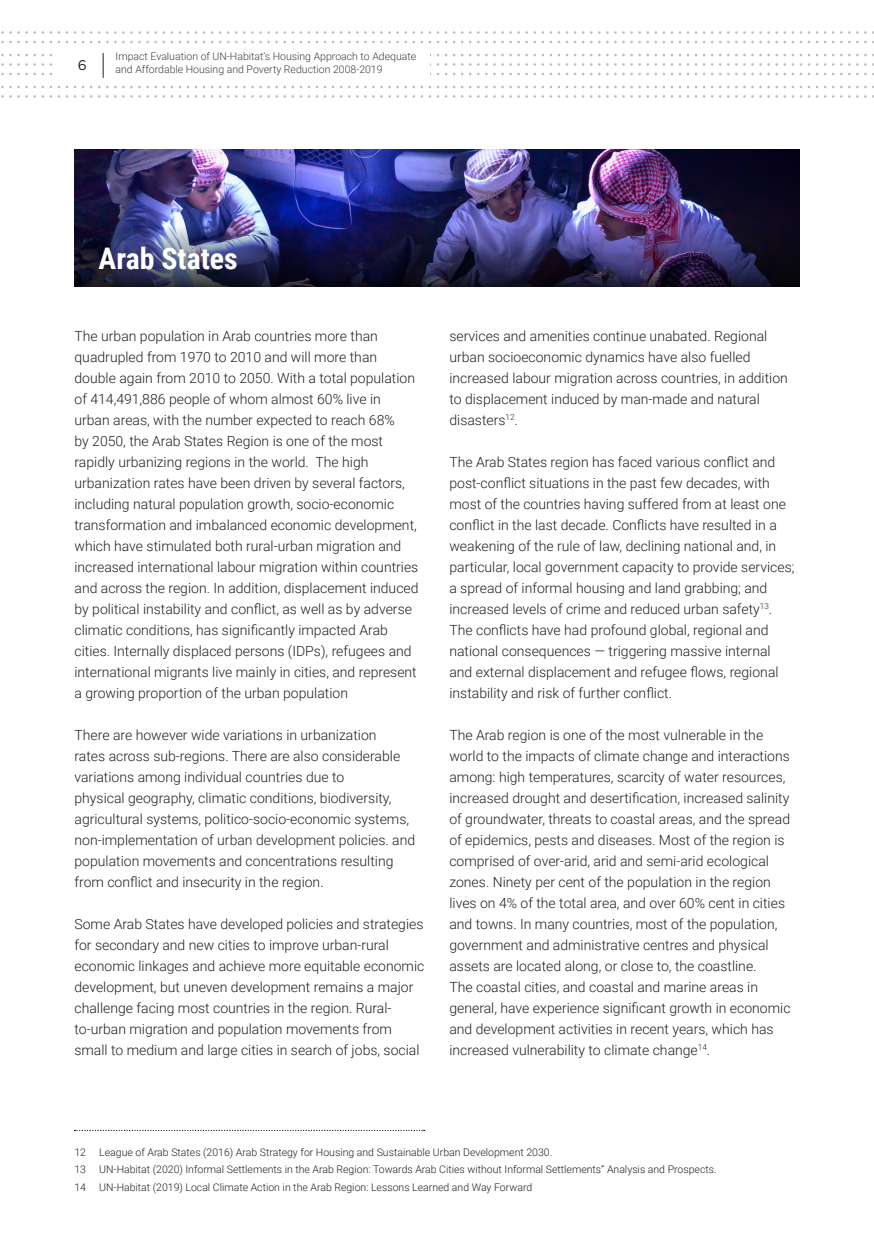
<style>
.page{position:relative;width:874px;height:1241px;background:#fff}
.page>*{position:absolute;margin:0;border:0;box-sizing:border-box;transform-origin:0 0}
.Head_04{font:700 29.75px "Roboto Condensed";color:#fff}
.t1{font:300 14px/21px "Roboto";color:#231f20}
.t2{font:14px "Gotham";color:#231f20}
.Footnote_text{font:300 10.5px "Roboto";color:#231f20}
.t3{font:300 10.5px/12.6px "Roboto";color:#3e3e3f}
</style>
<div class="page">
<svg style="left:1px;top:31px;width:873px;height:3px"></svg>
<svg style="left:1px;top:41px;width:873px;height:2px"></svg>
<svg style="left:1px;top:86px;width:873px;height:2px"></svg>
<svg style="left:1px;top:95px;width:873px;height:3px"></svg>
<svg style="left:1px;top:53px;width:873px;height:25px"></svg>
<img style="left:74px;top:149px;width:725px;height:55px">
<img style="left:74px;top:204px;width:725px;height:82px">
<svg style="left:74px;top:1129px;width:350px;height:1px"></svg>
<p class="t2" style="left:78px;top:56px;width:11px">6</p>
<p class="t3" style="left:115px;top:50px;width:302px">Impact Evaluation of UN-Habitat’s Housing Approach to Adequate and Affordable Housing and Poverty Reduction 2008-2019</p>
<p class="Head_04" style="left:99px;top:238px;width:140px">Arab States</p>
<p class="t1" style="left:74px;top:324px;width:345px">The urban population in Arab countries more than quadrupled from 1970 to 2010 and will more than double again from 2010 to 2050. With a total population of 414,491,886 people of whom almost 60% live in urban areas, with the number expected to reach 68%<br>by 2050, the Arab States Region is one of the most rapidly urbanizing regions in the world. The high urbanization rates have been driven by several factors, including natural population growth, socio-economic transformation and imbalanced economic development, which have stimulated both rural-urban migration and increased international labour migration within countries and across the region. In addition, displacement induced by political instability and conflict, as well as by adverse climatic conditions, has significantly impacted Arab cities. Internally displaced persons (IDPs), refugees and international migrants live mainly in cities, and represent a growing proportion of the urban population</p>
<p class="t1" style="left:74px;top:723px;width:342px">There are however wide variations in urbanization<br>rates across sub-regions. There are also considerable variations among individual countries due to<br>physical geography, climatic conditions, biodiversity, agricultural systems, politico-socio-economic systems, non‑implementation of urban development policies. and population movements and concentrations resulting from conflict and insecurity in the region.</p>
<p class="t1" style="left:74px;top:912px;width:351px">Some Arab States have developed policies and strategies for secondary and new cities to improve urban-rural economic linkages and achieve more equitable economic development, but uneven development remains a major challenge facing most countries in the region. Rural&shy;to-urban migration and population movements from small to medium and large cities in search of jobs, social</p>
<p class="t1" style="left:449px;top:324px;width:340px">services and amenities continue unabated. Regional urban socioeconomic dynamics have also fuelled increased labour migration across countries, in addition to displacement induced by man-made and natural disasters<sup>12</sup>.</p>
<p class="t1" style="left:449px;top:450px;width:346px">The Arab States region has faced various conflict and post-conflict situations in the past few decades, with most of the countries having suffered from at least one conflict in the last decade. Conflicts have resulted in a weakening of the rule of law, declining national and, in particular, local government capacity to provide services; a spread of informal housing and land grabbing; and increased levels of crime and reduced urban safety<sup>13</sup>.<br>The conflicts have had profound global, regional and national consequences — triggering massive internal and external displacement and refugee flows, regional instability and risk of further conflict.</p>
<p class="t1" style="left:449px;top:723px;width:342px">The Arab region is one of the most vulnerable in the world to the impacts of climate change and interactions among: high temperatures, scarcity of water resources, increased drought and desertification, increased salinity of groundwater, threats to coastal areas, and the spread of epidemics, pests and diseases. Most of the region is comprised of over-arid, arid and semi-arid ecological zones. Ninety per cent of the population in the region lives on 4% of the total area, and over 60% cent in cities and towns. In many countries, most of the population, government and administrative centres and physical assets are located along, or close to, the coastline.<br>The coastal cities, and coastal and marine areas in general, have experience significant growth in economic and development activities in recent years, which has increased vulnerability to climate change<sup>14</sup>.</p>
<p class="Footnote_text" style="left:74px;top:1144px;width:13px">12</p>
<p class="Footnote_text" style="left:99px;top:1144px;width:454px">League of Arab States (2016) Arab Strategy for Housing and Sustainable Urban Development 2030.</p>
<p class="Footnote_text" style="left:74px;top:1161px;width:13px">13</p>
<p class="Footnote_text" style="left:99px;top:1161px;width:618px">UN-Habitat (2020) Informal Settlements in the Arab Region: Towards Arab Cities without Informal Settlements” Analysis and Prospects.</p>
<p class="Footnote_text" style="left:74px;top:1179px;width:13px">14</p>
<p class="Footnote_text" style="left:99px;top:1179px;width:434px">UN-Habitat (2019) Local Climate Action in the Arab Region: Lessons Learned and Way Forward</p>
</div>
